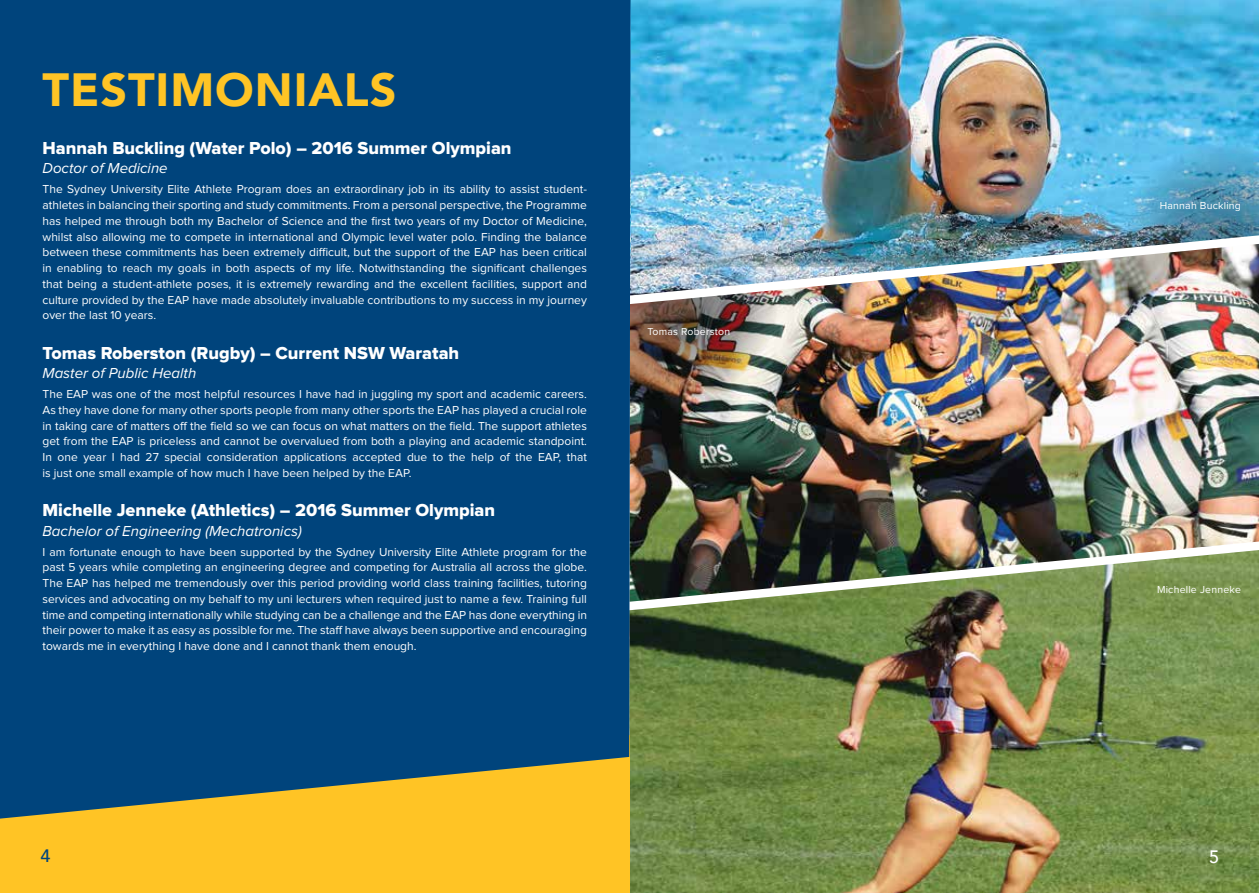
<style>
.page{position:relative;width:1259px;height:893px;background:#fff}
.page>*{position:absolute;margin:0;border:0;box-sizing:border-box;transform-origin:0 0}
.t1{font:900 46.5px "Avenir";letter-spacing:.02em;color:#ffc425}
.t2{font:18px "Proxima Nova Extrabld";color:#fff}
.t3{font:500 18px "Avenir";color:#00447c}
.t4{font:500 18px "Avenir";color:#fff}
.t5{font:italic 15px "Proxima Nova";color:#fff}
.t6{font:12px/15.8px "Proxima Nova";color:#fff;text-align:justify}
.t7{font:10.5px "Proxima Nova";letter-spacing:.02em;color:#fff}
</style>
<div class="page">
<img style="left:631px;top:0;width:628px;height:227px">
<svg style="left:1121px;top:144px;width:138px;height:83px;background:#57a6cb"></svg>
<img style="left:630px;top:310px;width:629px;height:223px">
<img style="left:630px;top:310px;width:148px;height:89px">
<img style="left:629px;top:616px;width:630px;height:277px">
<img style="left:630px;top:227px;width:629px;height:83px">
<img style="left:630px;top:533px;width:629px;height:83px">
<div style="left:0;top:736px;width:629px;height:157px;background:#ffc425"></div>
<div style="left:0;top:0;width:630px;height:819px;background:#00447c"></div>
<h1 class="t1" style="left:43px;top:50px;width:355px">TESTIMONIALS</h1>
<h2 class="t2" style="left:43px;top:140px;width:470px">Hannah Buckling (Water Polo) – 2016 Summer Olympian</h2>
<p class="t5" style="left:43px;top:161px;width:127px">Doctor of Medicine</p>
<p class="t6" style="left:43px;top:182px;width:546px">The Sydney University Elite Athlete Program does an extraordinary job in its ability to assist student&shy;athletes in balancing their sporting and study commitments. From a personal perspective, the Programme has helped me through both my Bachelor of Science and the first two years of my Doctor of Medicine, whilst also allowing me to compete in international and Olympic level water polo. Finding the balance between these commitments has been extremely difficult, but the support of the EAP has been critical in enabling to reach my goals in both aspects of my life. Notwithstanding the significant challenges that being a student-athlete poses, it is extremely rewarding and the excellent facilities, support and culture provided by the EAP have made absolutely invaluable contributions to my success in my journey over the last 10 years.</p>
<h2 class="t2" style="left:43px;top:344px;width:418px">Tomas Roberston (Rugby) – Current NSW Waratah</h2>
<p class="t5" style="left:43px;top:366px;width:155px">Master of Public Health</p>
<p class="t6" style="left:43px;top:387px;width:546px">The EAP was one of the most helpful resources I have had in juggling my sport and academic careers.<br>As they have done for many other sports people from many other sports the EAP has played a crucial role in taking care of matters off the field so we can focus on what matters on the field. The support athletes get from the EAP is priceless and cannot be overvalued from both a playing and academic standpoint.<br>In one year I had 27 special consideration applications accepted due to the help of the EAP, that is just one small example of how much I have been helped by the EAP.</p>
<h2 class="t2" style="left:43px;top:502px;width:454px">Michelle Jenneke (Athletics) – 2016 Summer Olympian</h2>
<p class="t5" style="left:43px;top:524px;width:261px">Bachelor of Engineering (Mechatronics)</p>
<p class="t6" style="left:43px;top:544px;width:546px">I am fortunate enough to have been supported by the Sydney University Elite Athlete program for the past 5 years while completing an engineering degree and competing for Australia all across the globe.<br>The EAP has helped me tremendously over this period providing world class training facilities, tutoring services and advocating on my behalf to my uni lecturers when required just to name a few. Training full time and competing internationally while studying can be a challenge and the EAP has done everything in their power to make it as easy as possible for me. The staff have always been supportive and encouraging towards me in everything I have done and I cannot thank them enough.</p>
<p class="t7" style="left:647px;top:327px;width:84px">Tomas Roberston</p>
<h2 class="t3" style="left:40px;top:840px;width:12px">4</h2>
<p class="t7" style="left:1159px;top:201px;width:83px">Hannah Buckling</p>
<p class="t7" style="left:1157px;top:585px;width:85px">Michelle Jenneke</p>
<h2 class="t4" style="left:1209px;top:841px;width:12px">5</h2>
</div>
